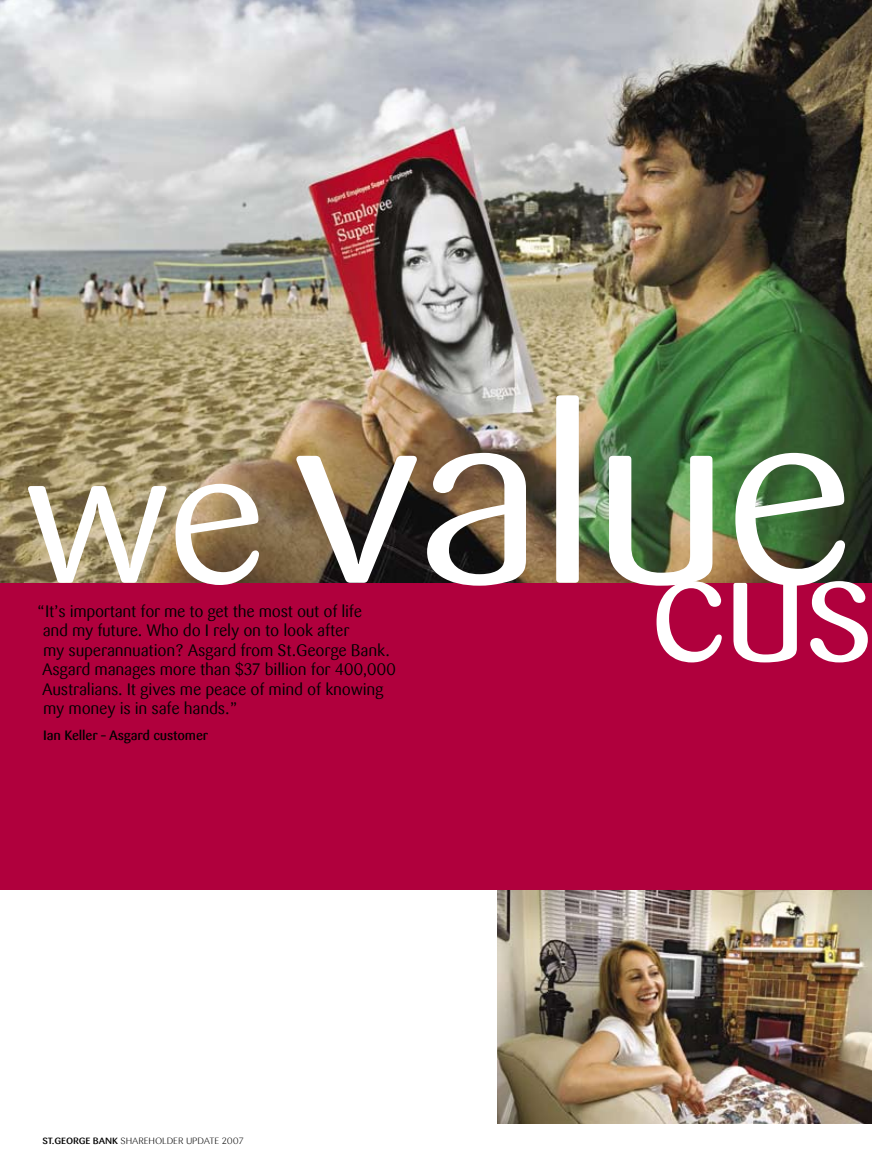
<style>
.page{position:relative;width:872px;height:1170px;background:#fff}
.page>*{position:absolute;margin:0;border:0;box-sizing:border-box;transform-origin:0 0}
.t1{font:244.95px "STG Sari";letter-spacing:-.04em;color:#fff;scale:1.1 1}
.t2{font:16.5px/19.5px "STG Sari";letter-spacing:-.015em;color:#000}
.t3{font:500 13.5px "STG Sari";letter-spacing:-.015em;color:#000}
.t4{font:300 9px "STG Sari";letter-spacing:-.01em;color:#000;scale:1.1 1}
.s1{font-size:186.6px}
.s2{font-weight:500}
</style>
<div class="page">
<img style="left:0;top:0;width:872px;height:583px">
<img style="left:497px;top:889px;width:375px;height:234px">
<div style="left:0;top:583px;width:872px;height:306px;background:#b0003d"></div>
<h1 class="t1" style="left:21px;top:355px;width:778px"><span class="s1">we</span> value<sub>cus</sub></h1>
<p class="t2" style="left:42px;top:601px;width:355px;text-indent:-6px">“It’s important for me to get the most out of life<br>and my future. Who do I rely on to look after<br>my superannuation? Asgard from St.George Bank.<br>Asgard manages more than $37 billion for 400,000<br>Australians. It gives me peace of mind of knowing my money is in safe hands.”</p>
<p class="t3" style="left:43px;top:727px;width:166px">Ian Keller – Asgard customer</p>
<p class="t4" style="left:43px;top:1136px;width:184px"><span class="s2">St.George Bank</span> SHAREHOLDER U PDATE 2007</p>
</div>
